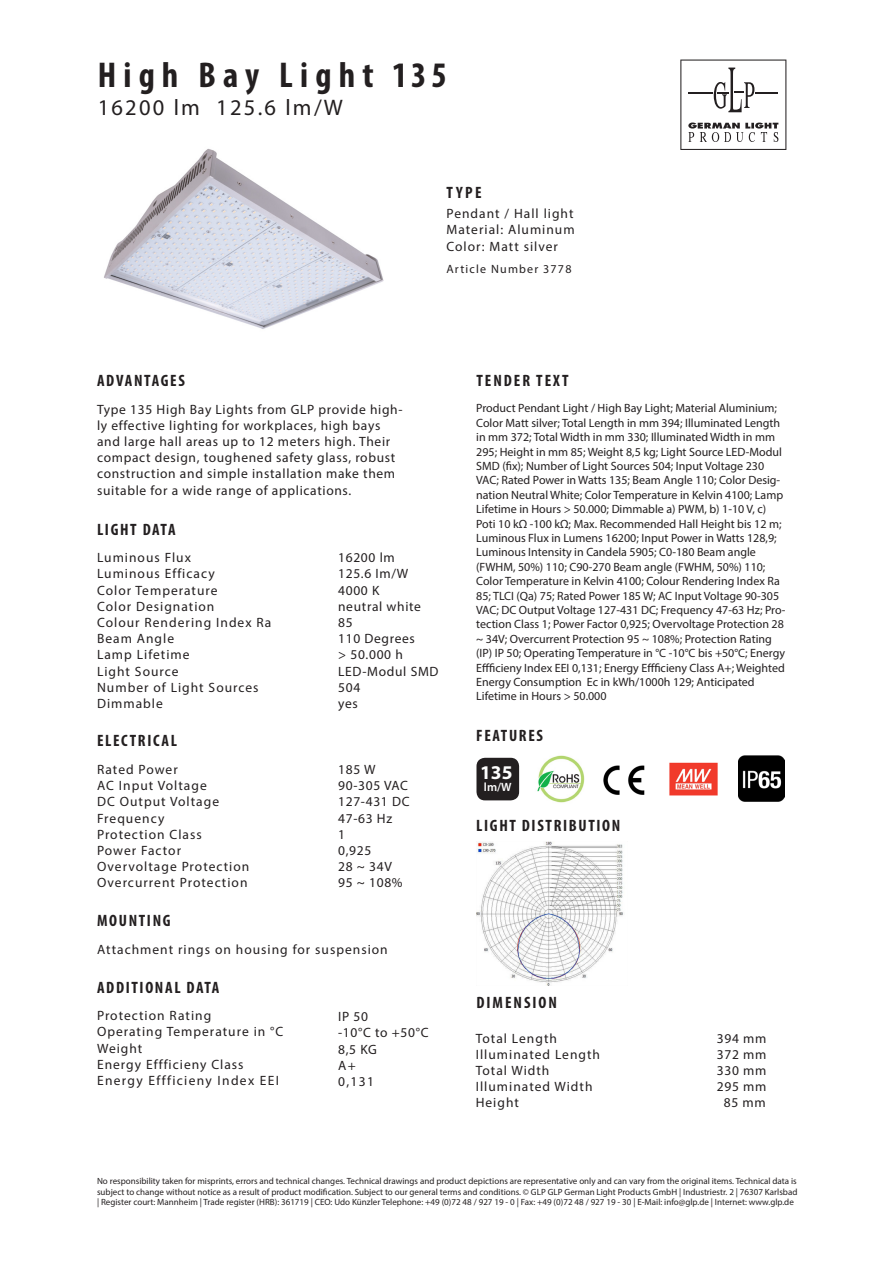
<style>
.page{position:relative;width:893px;height:1263px;background:#fff}
.page>*{position:absolute;margin:0;border:0;box-sizing:border-box;transform-origin:0 0}
.t1{font:700 condensed 36px "Myriad Pro";letter-spacing:.2em;color:#231f20}
.t2{font:22.5px "Myriad Pro";letter-spacing:.1em;color:#231f20}
.t3{font:700 19.5px "Myriad Pro";color:#fff}
.t4{font:700 condensed 16.5px "Myriad Pro";letter-spacing:.1em;color:#231f20}
.t5{font:700 condensed 16.5px "Myriad Pro";letter-spacing:.12em;color:#231f20}
.t6{font:13.5px "Myriad Pro";letter-spacing:.07em;color:#231f20}
.t7{font:13.5px/16.2px "Myriad Pro";letter-spacing:.05em;color:#231f20}
.t8{font:13.5px "Myriad Pro";letter-spacing:.1em;color:#231f20}
.t9{font:12px/14.4px "Myriad Pro";color:#231f20}
.t10{font:12px "Myriad Pro";letter-spacing:.1em;color:#231f20}
.t11{font:600 12px "Myriad Pro";color:#fff}
.t12{font:9px/10.8px "Myriad Pro";color:#231f20;text-align:justify}
</style>
<div class="page">
<img style="left:104px;top:148px;width:280px;height:181px">
<svg style="left:680px;top:60px;width:106px;height:90px"></svg>
<img style="left:476px;top:842px;width:147px;height:143px">
<img style="left:537px;top:755px;width:48px;height:48px">
<img style="left:603px;top:765px;width:42px;height:30px">
<img style="left:669px;top:762px;width:49px;height:34px">
<img style="left:739px;top:755px;width:46px;height:46px">
<div style="left:476px;top:758px;width:43px;height:42px;background:#231f20;border-radius:9px"></div>
<p class="t1" style="left:98px;top:53px;width:350px">High Bay Light 135</p>
<p class="t2" style="left:98px;top:93px;width:247px">16200 lm 125.6 lm/W</p>
<p class="t4" style="left:446px;top:182px;width:37px">TYPE</p>
<p class="t6" style="left:446px;top:205px;width:129px">Pendant / Hall light</p>
<p class="t6" style="left:446px;top:222px;width:130px">Material: Aluminum</p>
<p class="t6" style="left:446px;top:238px;width:113px">Color: Matt silver</p>
<p class="t10" style="left:446px;top:262px;width:126px">Article Number 3778</p>
<p class="t4" style="left:97px;top:370px;width:89px">ADVANTAGES</p>
<p class="t7" style="left:97px;top:401px;width:307px">Type 135 High Bay Lights from GLP provide high&shy;ly effective lighting for workplaces, high bays and large hall areas up to 12 meters high. Their compact design, toughened safety glass, robust construction and simple installation make them suitable for a wide range of applications.</p>
<p class="t4" style="left:97px;top:519px;width:80px">LIGHT DATA</p>
<p class="t6" style="left:97px;top:549px;width:95px">Luminous Flux</p>
<p class="t6" style="left:97px;top:565px;width:119px">Luminous Efficacy</p>
<p class="t6" style="left:97px;top:582px;width:122px">Color Temperature</p>
<p class="t6" style="left:97px;top:598px;width:119px">Color Designation</p>
<p class="t6" style="left:97px;top:614px;width:176px">Colour Rendering Index Ra</p>
<p class="t6" style="left:97px;top:630px;width:79px">Beam Angle</p>
<p class="t6" style="left:97px;top:646px;width:94px">Lamp Lifetime</p>
<p class="t6" style="left:97px;top:663px;width:83px">Light Source</p>
<p class="t6" style="left:97px;top:679px;width:163px">Number of Light Sources</p>
<p class="t6" style="left:97px;top:695px;width:67px">Dimmable</p>
<p class="t4" style="left:97px;top:730px;width:81px">ELECTRICAL</p>
<p class="t6" style="left:97px;top:761px;width:82px">Rated Power</p>
<p class="t6" style="left:97px;top:777px;width:111px">AC Input Voltage</p>
<p class="t6" style="left:97px;top:793px;width:124px">DC Output Voltage</p>
<p class="t6" style="left:97px;top:810px;width:69px">Frequency</p>
<p class="t6" style="left:97px;top:826px;width:106px">Protection Class</p>
<p class="t6" style="left:97px;top:842px;width:86px">Power Factor</p>
<p class="t6" style="left:97px;top:858px;width:154px">Overvoltage Protection</p>
<p class="t6" style="left:97px;top:874px;width:152px">Overcurrent Protection</p>
<p class="t6" style="left:338px;top:549px;width:58px">16200 lm</p>
<p class="t6" style="left:338px;top:565px;width:72px">125.6 Im/W</p>
<p class="t6" style="left:338px;top:582px;width:43px">4000 K</p>
<p class="t7" style="left:338px;top:598px;width:84px">neutral white</p>
<p class="t6" style="left:338px;top:614px;width:16px">85</p>
<p class="t7" style="left:338px;top:630px;width:78px">110 Degrees</p>
<p class="t6" style="left:338px;top:646px;width:66px">&gt; 50.000 h</p>
<p class="t7" style="left:338px;top:663px;width:102px">LED-Modul SMD</p>
<p class="t6" style="left:338px;top:679px;width:24px">504</p>
<p class="t6" style="left:338px;top:695px;width:21px">yes</p>
<p class="t6" style="left:338px;top:761px;width:39px">185 W</p>
<p class="t6" style="left:338px;top:777px;width:71px">90-305 VAC</p>
<p class="t6" style="left:338px;top:793px;width:73px">127-431 DC</p>
<p class="t6" style="left:338px;top:810px;width:56px">47-63 Hz</p>
<p class="t6" style="left:338px;top:826px;width:8px">1</p>
<p class="t6" style="left:338px;top:842px;width:35px">0,925</p>
<p class="t6" style="left:338px;top:858px;width:55px">28 ~ 34V</p>
<p class="t6" style="left:338px;top:874px;width:66px">95 ~ 108%</p>
<p class="t4" style="left:97px;top:910px;width:75px">MOUNTING</p>
<p class="t6" style="left:97px;top:941px;width:292px">Attachment rings on housing for suspension</p>
<p class="t4" style="left:97px;top:977px;width:124px">ADDITIONAL DATA</p>
<p class="t6" style="left:97px;top:1007px;width:116px">Protection Rating</p>
<p class="t6" style="left:97px;top:1024px;width:188px">Operating Temperature in °C</p>
<p class="t6" style="left:97px;top:1040px;width:47px">Weight</p>
<p class="t6" style="left:97px;top:1056px;width:148px">Energy Effficieny Class</p>
<p class="t8" style="left:97px;top:1072px;width:184px">Energy Effficieny Index EEI</p>
<p class="t6" style="left:338px;top:1008px;width:31px">IP 50</p>
<p class="t6" style="left:338px;top:1024px;width:92px">-10°C to +50°C</p>
<p class="t6" style="left:338px;top:1041px;width:40px">8,5 KG</p>
<p class="t6" style="left:338px;top:1057px;width:19px">A+</p>
<p class="t6" style="left:338px;top:1073px;width:37px">0,131</p>
<p class="t5" style="left:476px;top:370px;width:94px">TENDER TEXT</p>
<p class="t9" style="left:476px;top:401px;width:311px">Product Pendant Light / High Bay Light; Material Aluminium; Color Matt silver; Total Length in mm 394; Illuminated Length in mm 372; Total Width in mm 330; Illuminated Width in mm 295; Height in mm 85; Weight 8,5 kg; Light Source LED-Modul SMD (fix); Number of Light Sources 504; Input Voltage 230<br>VAC; Rated Power in Watts 135; Beam Angle 110; Color Desig&shy;nation Neutral White; Color Temperature in Kelvin 4100; Lamp Lifetime in Hours &gt; 50.000; Dimmable a) PWM, b) 1-10 V, c)<br>Poti 10 kΩ -100 kΩ; Max. Recommended Hall Height bis 12 m; Luminous Flux in Lumens 16200; Input Power in Watts 128,9; Luminous Intensity in Candela 5905; C0-180 Beam angle (FWHM, 50%) 110; C90-270 Beam angle (FWHM, 50%) 110; Color Temperature in Kelvin 4100; Colour Rendering Index Ra 85; TLCI (Qa) 75; Rated Power 185 W; AC Input Voltage 90-305<br>VAC; DC Output Voltage 127-431 DC; Frequency 47-63 Hz; Pro&shy;tection Class 1; Power Factor 0,925; Overvoltage Protection 28 ~ 34V; Overcurrent Protection 95 ~ 108%; Protection Rating (IP) IP 50; Operating Temperature in °C -10°C bis +50°C; Energy Effficieny Index EEI 0,131; Energy Effficieny Class A+; Weighted Energy Consumption Ec in kWh/1000h 129; Anticipated Lifetime in Hours &gt; 50.000</p>
<p class="t4" style="left:476px;top:725px;width:68px">FEATURES</p>
<p class="t3" style="left:480px;top:760px;width:34px">135</p>
<p class="t11" style="left:484px;top:779px;width:29px">lm/W</p>
<p class="t4" style="left:476px;top:815px;width:146px">LIGHT DISTRIBUTION</p>
<p class="t5" style="left:476px;top:992px;width:82px">DIMENSION</p>
<p class="t6" style="left:476px;top:1030px;width:83px">Total Length</p>
<p class="t6" style="left:476px;top:1046px;width:126px">Illuminated Length</p>
<p class="t6" style="left:476px;top:1062px;width:75px">Total Width</p>
<p class="t6" style="left:476px;top:1078px;width:118px">Illuminated Width</p>
<p class="t6" style="left:476px;top:1094px;width:45px">Height</p>
<p class="t6" style="left:717px;top:1030px;width:51px">394 mm</p>
<p class="t6" style="left:717px;top:1046px;width:51px">372 mm</p>
<p class="t6" style="left:717px;top:1062px;width:51px">330 mm</p>
<p class="t6" style="left:717px;top:1078px;width:51px">295 mm</p>
<p class="t6" style="left:724px;top:1094px;width:43px">85 mm</p>
<p class="t12" style="left:97px;top:1175px;width:702px">No responsibility taken for misprints, errors and technical changes. Technical drawings and product depictions are representative only and can vary from the original items. Technical data is subject to change without notice as a result of product modification. Subject to our general terms and conditions. © GLP GLP German Light Products GmbH | Industriestr. 2 | 76307 Karlsbad | Register court: Mannheim | Trade register (HRB): 361719 | CEO: Udo Künzler Telephone: +49 (0)72 48 / 927 19 - 0 | Fax: +49 (0)72 48 / 927 19 - 30 | E-Mail: info@glp.de | Internet: www.glp.de</p>
</div>
